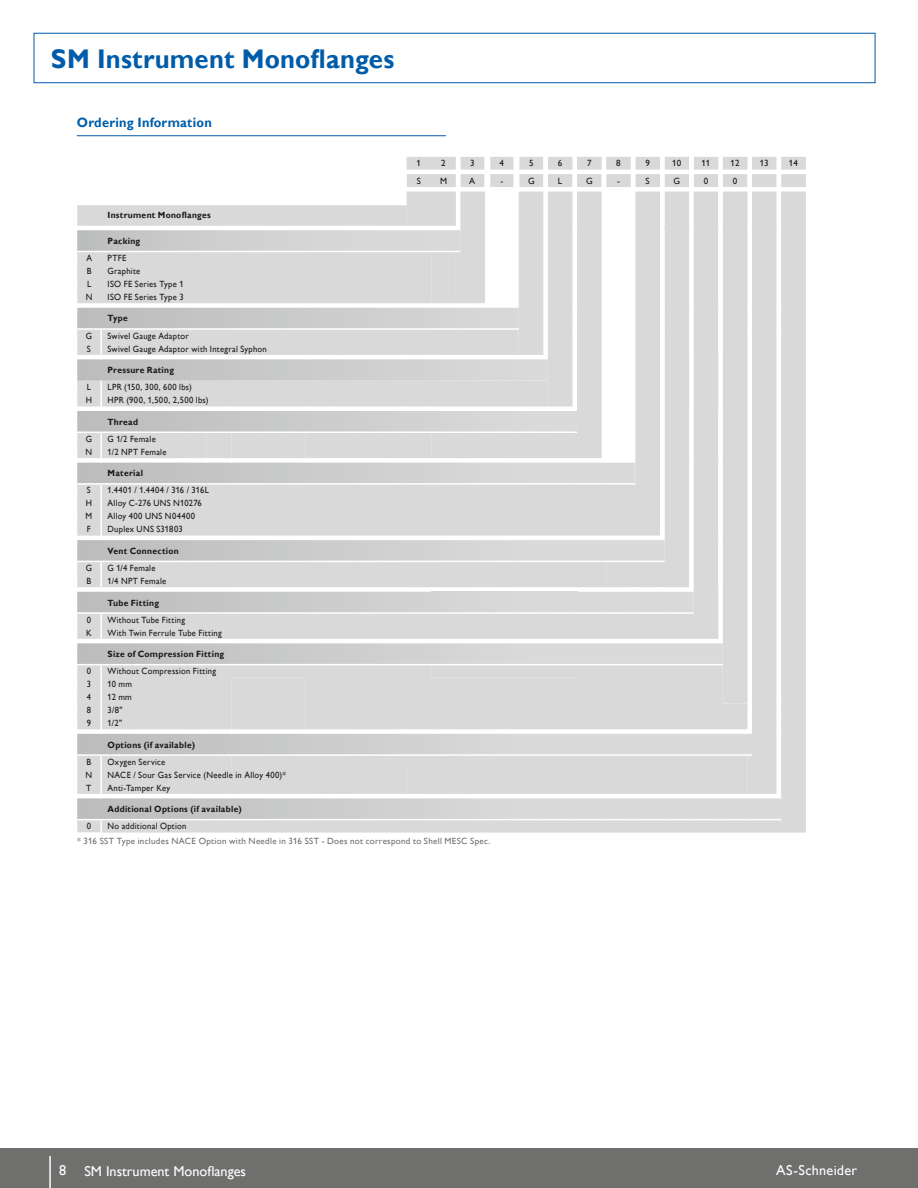
<style>
.page{position:relative;width:918px;height:1188px;background:#fff}
.page>*{position:absolute;margin:0;border:0;box-sizing:border-box;transform-origin:0 0}
.t1{font:700 27px "Gill Alt One";letter-spacing:.01em;color:#005ca9;scale:.95 1}
.t2{font:14.25px "Gill Alt One";color:#fff}
.t3{font:14.25px "Gill Alt One";letter-spacing:.02em;color:#fff}
.t4{font:700 13.5px "Gill Alt One";letter-spacing:.02em;color:#005ca9;scale:.95 1}
.t5{font:9px "Gill Alt One";letter-spacing:.03em;color:#1a1918;scale:.95 1}
.t6{font:700 9px "Gill Alt One";letter-spacing:.03em;color:#1a1918;scale:.95 1}
.t7{font:9px "Gill Alt One";letter-spacing:.03em;color:#6f6f6e}
.t8{font:9px "Gill Alt One";letter-spacing:.03em;color:#1a1918}
.t9{font:9px "Gill Alt One";letter-spacing:.05em;color:#1a1918;scale:.95 1}
</style>
<div class="page">
<hr style="left:77px;top:135px;width:369px;height:1px;background:#005ca9">
<div style="left:781px;top:192px;width:25px;height:641px;background:#d9d9da"></div>
<svg style="left:77px;top:157px;width:704px;height:676px"></svg>
<div style="left:0;top:1148px;width:918px;height:40px;background:#6f6f6e"></div>
<hr style="left:49px;top:1156px;width:2px;height:32px;background:#fff">
<h1 class="t1" style="left:51px;top:43px;width:363px">SM Instrument Monoflanges</h1>
<h3 class="t4" style="left:77px;top:114px;width:144px">Ordering Information</h3>
<p class="t6" style="left:108px;top:210px;width:110px">Instrument Monoflanges</p>
<p class="t6" style="left:108px;top:236px;width:36px">Packing</p>
<p class="t8" style="left:417px;top:158px;width:6px">1</p>
<p class="t8" style="left:441px;top:158px;width:6px">2</p>
<p class="t8" style="left:470px;top:158px;width:6px">3</p>
<p class="t8" style="left:500px;top:158px;width:6px">4</p>
<p class="t8" style="left:529px;top:158px;width:6px">5</p>
<p class="t8" style="left:558px;top:158px;width:6px">6</p>
<p class="t8" style="left:587px;top:158px;width:6px">7</p>
<p class="t8" style="left:616px;top:158px;width:6px">8</p>
<p class="t8" style="left:645px;top:158px;width:6px">9</p>
<p class="t8" style="left:672px;top:158px;width:10px">10</p>
<p class="t8" style="left:701px;top:158px;width:10px">11</p>
<p class="t8" style="left:731px;top:158px;width:10px">12</p>
<p class="t8" style="left:760px;top:158px;width:10px">13</p>
<p class="t8" style="left:789px;top:158px;width:10px">14</p>
<p class="t8" style="left:417px;top:175px;width:6px">S</p>
<p class="t8" style="left:440px;top:175px;width:9px">M</p>
<p class="t8" style="left:469px;top:175px;width:8px">A</p>
<p class="t8" style="left:500px;top:175px;width:4px">-</p>
<p class="t8" style="left:528px;top:175px;width:8px">G</p>
<p class="t8" style="left:558px;top:175px;width:6px">L</p>
<p class="t8" style="left:586px;top:175px;width:8px">G</p>
<p class="t8" style="left:617px;top:175px;width:4px">-</p>
<p class="t8" style="left:646px;top:175px;width:6px">S</p>
<p class="t8" style="left:673px;top:175px;width:8px">G</p>
<p class="t8" style="left:704px;top:175px;width:6px">0</p>
<p class="t8" style="left:733px;top:175px;width:6px">0</p>
<p class="t5" style="left:86px;top:253px;width:8px">A</p>
<p class="t5" style="left:108px;top:253px;width:21px">PTFE</p>
<p class="t5" style="left:87px;top:266px;width:7px">B</p>
<p class="t5" style="left:108px;top:266px;width:36px">Graphite</p>
<p class="t5" style="left:87px;top:279px;width:6px">L</p>
<p class="t5" style="left:108px;top:279px;width:82px">ISO FE Series Type 1</p>
<p class="t5" style="left:86px;top:292px;width:9px">N</p>
<p class="t5" style="left:108px;top:292px;width:82px">ISO FE Series Type 3</p>
<p class="t6" style="left:108px;top:313px;width:23px">Type</p>
<p class="t5" style="left:86px;top:330px;width:8px">G</p>
<p class="t5" style="left:108px;top:330px;width:87px">Swivel Gauge Adaptor</p>
<p class="t5" style="left:87px;top:343px;width:6px">S</p>
<p class="t5" style="left:108px;top:343px;width:169px">Swivel Gauge Adaptor with Integral Syphon</p>
<p class="t6" style="left:108px;top:365px;width:72px">Pressure Rating</p>
<p class="t5" style="left:87px;top:382px;width:6px">L</p>
<p class="t5" style="left:108px;top:382px;width:90px">LPR (150, 300, 600 lbs)</p>
<p class="t5" style="left:86px;top:395px;width:8px">H</p>
<p class="t5" style="left:108px;top:395px;width:108px">HPR (900, 1,500, 2,500 lbs)</p>
<p class="t6" style="left:108px;top:416px;width:34px">Thread</p>
<p class="t5" style="left:86px;top:434px;width:8px">G</p>
<p class="t5" style="left:108px;top:434px;width:52px">G 1/2 Female</p>
<p class="t5" style="left:85px;top:447px;width:9px">N</p>
<p class="t5" style="left:108px;top:447px;width:64px">1/2 NPT Female</p>
<p class="t6" style="left:108px;top:468px;width:39px">Material</p>
<p class="t5" style="left:87px;top:485px;width:6px">S</p>
<p class="t5" style="left:108px;top:485px;width:108px">1.4401 / 1.4404 / 316 / 316L</p>
<p class="t5" style="left:86px;top:498px;width:8px">H</p>
<p class="t5" style="left:108px;top:498px;width:101px">Alloy C-276 UNS N10276</p>
<p class="t5" style="left:85px;top:511px;width:9px">M</p>
<p class="t9" style="left:108px;top:511px;width:94px">Alloy 400 UNS N04400</p>
<p class="t5" style="left:87px;top:524px;width:6px">F</p>
<p class="t5" style="left:108px;top:524px;width:81px">Duplex UNS S31803</p>
<p class="t6" style="left:108px;top:546px;width:76px">Vent Connection</p>
<p class="t5" style="left:86px;top:563px;width:8px">G</p>
<p class="t5" style="left:108px;top:563px;width:52px">G 1/4 Female</p>
<p class="t5" style="left:86px;top:576px;width:7px">B</p>
<p class="t5" style="left:108px;top:576px;width:63px">1/4 NPT Female</p>
<p class="t6" style="left:108px;top:597px;width:56px">Tube Fitting</p>
<p class="t5" style="left:87px;top:614px;width:6px">0</p>
<p class="t5" style="left:108px;top:614px;width:83px">Without Tube Fitting</p>
<p class="t5" style="left:86px;top:627px;width:7px">K</p>
<p class="t5" style="left:108px;top:627px;width:122px">With Twin Ferrule Tube Fitting</p>
<p class="t6" style="left:108px;top:649px;width:124px">Size of Compression Fitting</p>
<p class="t5" style="left:87px;top:666px;width:6px">0</p>
<p class="t5" style="left:108px;top:666px;width:116px">Without Compression Fitting</p>
<p class="t5" style="left:87px;top:679px;width:6px">3</p>
<p class="t5" style="left:108px;top:679px;width:27px">10 mm</p>
<p class="t5" style="left:87px;top:692px;width:6px">4</p>
<p class="t5" style="left:108px;top:692px;width:27px">12 mm</p>
<p class="t5" style="left:87px;top:705px;width:6px">8</p>
<p class="t5" style="left:108px;top:705px;width:17px">3/8"</p>
<p class="t5" style="left:87px;top:718px;width:6px">9</p>
<p class="t5" style="left:108px;top:718px;width:17px">1/2"</p>
<p class="t6" style="left:108px;top:739px;width:94px">Options (if available)</p>
<p class="t5" style="left:86px;top:756px;width:7px">B</p>
<p class="t5" style="left:108px;top:756px;width:62px">Oxygen Service</p>
<p class="t5" style="left:85px;top:769px;width:9px">N</p>
<p class="t5" style="left:108px;top:769px;width:190px">NACE / Sour Gas Service (Needle in Alloy 400)*</p>
<p class="t5" style="left:86px;top:782px;width:7px">T</p>
<p class="t5" style="left:108px;top:782px;width:67px">Anti-Tamper Key</p>
<p class="t6" style="left:108px;top:804px;width:143px">Additional Options (if available)</p>
<p class="t5" style="left:87px;top:821px;width:6px">0</p>
<p class="t5" style="left:108px;top:821px;width:85px">No additional Option</p>
<p class="t7" style="left:77px;top:836px;width:415px">* 316 SST Type includes NACE Option with Needle in 316 SST - Does not correspond to Shell MESC Spec.</p>
<h2 class="t2" style="left:59px;top:1162px;width:9px">8</h2>
<h2 class="t2" style="left:84px;top:1163px;width:163px">SM Instrument Monoflanges</h2>
<h2 class="t3" style="left:776px;top:1162px;width:83px">AS-Schneider</h2>
</div>
